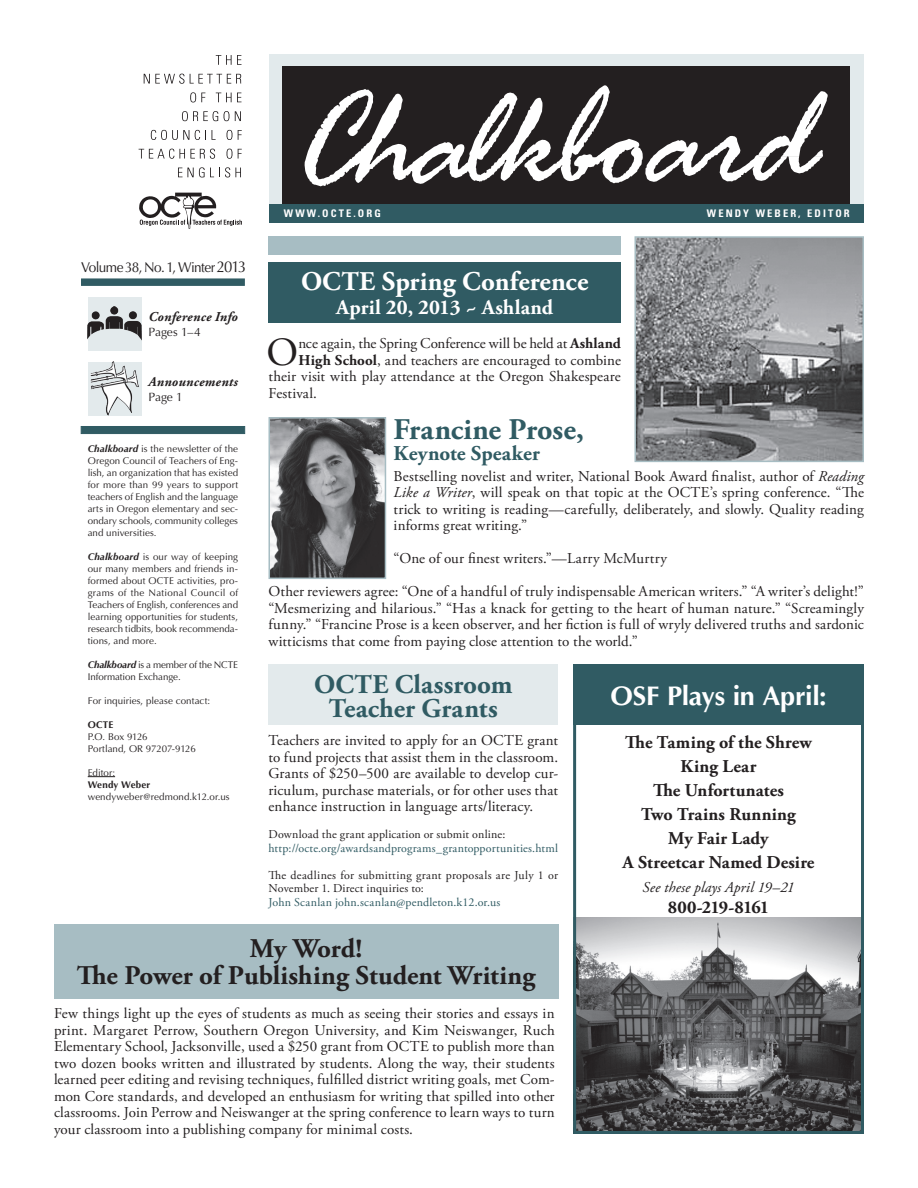
<style>
.page{position:relative;width:918px;height:1188px;background:#fff}
.page>*{position:absolute;margin:0;border:0;box-sizing:border-box;transform-origin:0 0}
.NEW_Page_1_main_text{font:39.9px "Adobe Garamond Pro";color:#231f20}
.NEW_Page_1_Keynote_s{font:700 30px "Adobe Garamond Pro";color:#305b63}
.NEW_Page_1_article_h{font:700 27px "Adobe Garamond Pro";letter-spacing:-.005em;color:#231f20}
.NEW_Page_1_article_h-2{font:700 27px/24px "Adobe Garamond Pro";letter-spacing:.005em;color:#305b63;text-align:center}
.NEW_Page_1_announc_h{font:700 27px "Adobe Garamond Pro";color:#fff}
.NEW_Page_1_Playlist{font:700 27px "Optima LT Std";letter-spacing:-.01em;color:#fff}
.NEW_Page_1_announc_h-2{font:700 21px "Adobe Garamond Pro";letter-spacing:.005em;color:#fff}
.NEW_Page_1_Keynote_s-2{font:700 21px "Adobe Garamond Pro";letter-spacing:.005em;color:#305b63}
.NEW_Page_1_play_list{font:700 18px "Adobe Garamond Pro";letter-spacing:.01em;color:#231f20}
.NEW_Page_1_phone_num{font:700 18px "Adobe Garamond Pro";letter-spacing:-.045em;color:#231f20}
.NEW_Page_1_main_text-2{font:15px/16.5px "Adobe Garamond Pro";letter-spacing:.01em;color:#231f20;text-align:justify}
.NEW_Page_1_tickets_a{font:italic 15px "Adobe Garamond Pro";letter-spacing:.005em;color:#231f20}
.NEW_Volume_number{font:14.25px "Optima LT Std";letter-spacing:-.04em;color:#231f20;scale:.95 1}
.NEW_TOC{font:italic 700 13.5px "Adobe Garamond Pro";letter-spacing:.02em;color:#231f20}
.NEW_Page_1_main_text-3{font:12px/13.5px "Adobe Garamond Pro";letter-spacing:.02em;color:#231f20}
.NEW_Page_1_main_text-4{font:12px "Adobe Garamond Pro";letter-spacing:.015em;color:#305b63}
.NEW_TOC_line_2{font:12px "Optima LT Std";letter-spacing:-.005em;color:#231f20}
.t1{font:700 condensed 10.5px "Univers";letter-spacing:.2em;color:#fff}
.NEW_TOC_about{font:9.75px/12px "Optima LT Std";color:#231f20;text-align:justify}
.NEW_TOC_bout_address{font:9.75px "Optima LT Std";color:#231f20}
.NEW_TOC_bout_address-2{font:700 9.75px "Optima LT Std";letter-spacing:.02em;color:#231f20}
.s1{font-size:15.75px}
.s2{font-weight:700}
.s3{font-style:italic}
.s4{font-weight:700;font-style:italic}
</style>
<div class="page">
<svg style="left:81px;top:278px;width:164px;height:8px"></svg>
<div style="left:81px;top:426px;width:164px;height:8px;background:#305b63"></div>
<img style="left:637px;top:239px;width:224px;height:220px">
<div style="left:634px;top:236px;width:230px;height:226px;border:2px solid #a7bdc3"></div>
<div style="left:268px;top:262px;width:353px;height:60px;background:#305b63"></div>
<div style="left:268px;top:236px;width:353px;height:18px;background:#a7bdc3"></div>
<div style="left:573px;top:664px;width:291px;height:61px;background:#305b63"></div>
<div style="left:268px;top:664px;width:290px;height:61px;background:#e3eaec"></div>
<div style="left:54px;top:924px;width:504px;height:74px;background:#a7bdc3"></div>
<div style="left:88px;top:297px;width:54px;height:54px;background:#e3eaec"></div>
<div style="left:88px;top:362px;width:54px;height:54px;background:#e3eaec"></div>
<img style="left:88px;top:306px;width:54px;height:35px">
<img style="left:91px;top:362px;width:48px;height:54px">
<svg style="left:88px;top:776px;width:27px;height:1px"></svg>
<img style="left:577px;top:917px;width:283px;height:213px">
<div style="left:573px;top:664px;width:291px;height:470px;border:3px solid #305b63"></div>
<div style="left:269px;top:54px;width:595px;height:156px;background:#e2eaec"></div>
<div style="left:283px;top:67px;width:567px;height:140px;background:#231f20"></div>
<div style="left:269px;top:204px;width:595px;height:19px;background:#305b63"></div>
<svg style="left:178px;top:167px;width:63px;height:10px"></svg>
<svg style="left:139px;top:149px;width:76px;height:10px"></svg>
<svg style="left:226px;top:149px;width:16px;height:10px"></svg>
<svg style="left:151px;top:130px;width:55px;height:10px"></svg>
<svg style="left:212px;top:130px;width:4px;height:10px"></svg>
<svg style="left:226px;top:130px;width:16px;height:10px"></svg>
<svg style="left:182px;top:111px;width:59px;height:10px"></svg>
<svg style="left:190px;top:92px;width:15px;height:10px"></svg>
<svg style="left:216px;top:93px;width:26px;height:9px"></svg>
<svg style="left:144px;top:74px;width:97px;height:10px"></svg>
<svg style="left:216px;top:55px;width:26px;height:10px"></svg>
<svg style="left:305px;top:85px;width:523px;height:101px"></svg>
<svg style="left:139px;top:193px;width:103px;height:36px"></svg>
<img style="left:271px;top:420px;width:112px;height:156px">
<div style="left:268px;top:417px;width:118px;height:162px;border:2px solid #a7bdc3"></div>
<p class="NEW_Volume_number" style="left:81px;top:259px;width:176px">Volume 38, No. 1, Winter <span class="s1">2013</span></p>
<p class="NEW_TOC" style="left:148px;top:309px;width:91px">Conference Info</p>
<p class="NEW_TOC_line_2" style="left:148px;top:325px;width:54px">Pages 1–4</p>
<p class="NEW_TOC" style="left:148px;top:374px;width:91px">Announcements</p>
<p class="NEW_TOC_line_2" style="left:148px;top:390px;width:36px">Page 1</p>
<p class="t1" style="left:284px;top:207px;width:98px">WWW.OCTE.ORG</p>
<p class="t1" style="left:707px;top:207px;width:144px">WENDY WEBER, EDITOR</p>
<p class="NEW_Page_1_announc_h" style="left:301px;top:266px;width:289px">OCTE Spring Conference</p>
<p class="NEW_Page_1_announc_h-2" style="left:336px;top:295px;width:218px">April 20, 2013 ~ Ashland</p>
<p class="NEW_Page_1_main_text" style="left:267px;top:328px;width:33px">O</p>
<p class="NEW_Page_1_main_text-2" style="left:298px;top:336px;width:324px">nce again, the Spring Conference will be held at <span class="s2">Ashland</span></p>
<p class="NEW_Page_1_main_text-2" style="left:298px;top:352px;width:324px"><span class="s2">High School</span>, and teachers are encouraged to combine</p>
<p class="NEW_Page_1_main_text-2" style="left:268px;top:369px;width:354px">their visit with play attendance at the Oregon Shakespeare</p>
<p class="NEW_Page_1_main_text-2" style="left:268px;top:385px;width:50px">Festival.</p>
<p class="NEW_Page_1_Keynote_s" style="left:394px;top:412px;width:192px">Francine Prose,</p>
<p class="NEW_Page_1_Keynote_s-2" style="left:394px;top:441px;width:148px">Keynote Speaker</p>
<p class="NEW_Page_1_main_text-2" style="left:394px;top:468px;width:472px">Bestselling novelist and writer, National Book Award finalist, author of <span class="s3">Reading Like a Writer</span>, will speak on that topic at the OCTE’s spring conference. “The trick to writing is reading—carefully, deliberately, and slowly. Quality reading informs great writing.”</p>
<p class="NEW_Page_1_main_text-2" style="left:394px;top:551px;width:275px">“One of our finest writers.”—Larry McMurtry</p>
<p class="NEW_Page_1_main_text-2" style="left:268px;top:584px;width:597px">Other reviewers agree: “One of a handful of truly indispensable American writers.” “A writer’s delight!” “Mesmerizing and hilarious.” “Has a knack for getting to the heart of human nature.” “Screamingly funny.” “Francine Prose is a keen observer, and her fiction is full of wryly delivered truths and sardonic witticisms that come from paying close attention to the world.”</p>
<p class="NEW_TOC_about" style="left:88px;top:443px;width:152px"><span class="s4">Chalkboard</span> is the newsletter of the Oregon Council of Teachers of Eng&shy;lish, an organization that has existed for more than 99 years to support teachers of English and the language arts in Oregon elementary and sec&shy;ondary schools, community colleges and universities.</p>
<p class="NEW_TOC_about" style="left:88px;top:551px;width:152px"><span class="s4">Chalkboard</span> is our way of keeping our many members and friends in&shy;formed about OCTE activities, pro&shy;grams of the National Council of Teachers of English, conferences and learning opportunities for students, research tidbits, book recommenda&shy;tions, and more.</p>
<p class="NEW_TOC_about" style="left:88px;top:659px;width:152px"><span class="s4">Chalkboard</span> is a member of the NCTE<br>Information Exchange.</p>
<p class="NEW_TOC_about" style="left:88px;top:695px;width:124px">For inquiries, please contact:</p>
<p class="NEW_TOC_bout_address-2" style="left:88px;top:719px;width:27px">OCTE</p>
<p class="NEW_TOC_bout_address" style="left:88px;top:731px;width:61px">P.O. Box 9126</p>
<p class="NEW_TOC_about" style="left:88px;top:743px;width:110px">Portland, OR 97207-9126</p>
<p class="NEW_TOC_bout_address" style="left:88px;top:767px;width:29px">Editor:</p>
<p class="NEW_TOC_bout_address-2" style="left:88px;top:779px;width:64px">Wendy Weber</p>
<p class="NEW_TOC_about" style="left:88px;top:791px;width:143px">wendyweber@redmond.k12.or.us</p>
<p class="NEW_Page_1_article_h-2" style="left:314px;top:672px;width:200px">OCTE Classroom<br>Teacher Grants</p>
<p class="NEW_Page_1_main_text-2" style="left:268px;top:733px;width:291px">Teachers are invited to apply for an OCTE grant to fund projects that assist them in the classroom.<br>Grants of $250–500 are available to develop cur&shy;riculum, purchase materials, or for other uses that enhance instruction in language arts/literacy.</p>
<p class="NEW_Page_1_main_text-3" style="left:268px;top:828px;width:239px">Download the grant application or submit online:</p>
<p class="NEW_Page_1_main_text-4" style="left:268px;top:841px;width:291px">http://octe.org/awardsandprograms_grantopportunities.html</p>
<p class="NEW_Page_1_main_text-3" style="left:268px;top:869px;width:291px">The deadlines for submitting grant proposals are July 1 or<br>November 1. Direct inquiries to:</p>
<p class="NEW_Page_1_main_text-4" style="left:268px;top:895px;width:234px">John Scanlan john.scanlan@pendleton.k12.or.us</p>
<p class="NEW_Page_1_article_h" style="left:250px;top:933px;width:114px">My Word!</p>
<p class="NEW_Page_1_article_h" style="left:77px;top:960px;width:460px">The Power of Publishing Student Writing</p>
<p class="NEW_Page_1_Playlist" style="left:610px;top:680px;width:218px">OSF Plays in April:</p>
<p class="NEW_Page_1_play_list" style="left:625px;top:732px;width:188px">The Taming of the Shrew</p>
<p class="NEW_Page_1_play_list" style="left:681px;top:756px;width:77px">King Lear</p>
<p class="NEW_Page_1_play_list" style="left:653px;top:780px;width:132px">The Unfortunates</p>
<p class="NEW_Page_1_play_list" style="left:641px;top:804px;width:156px">Two Trains Running</p>
<p class="NEW_Page_1_play_list" style="left:668px;top:828px;width:102px">My Fair Lady</p>
<p class="NEW_Page_1_play_list" style="left:623px;top:852px;width:193px">A Streetcar Named Desire</p>
<p class="NEW_Page_1_tickets_a" style="left:643px;top:878px;width:153px">See these plays April 19–21</p>
<p class="NEW_Page_1_phone_num" style="left:668px;top:897px;width:103px">800-219-8161</p>
<p class="NEW_Page_1_main_text-2" style="left:54px;top:1006px;width:502px">Few things light up the eyes of students as much as seeing their stories and essays in print. Margaret Perrow, Southern Oregon University, and Kim Neiswanger, Ruch Elementary School, Jacksonville, used a $250 grant from OCTE to publish more than two dozen books written and illustrated by students. Along the way, their students learned peer editing and revising techniques, fulfilled district writing goals, met Com&shy;mon Core standards, and developed an enthusiasm for writing that spilled into other classrooms. Join Perrow and Neiswanger at the spring conference to learn ways to turn your classroom into a publishing company for minimal costs.</p>
</div>
